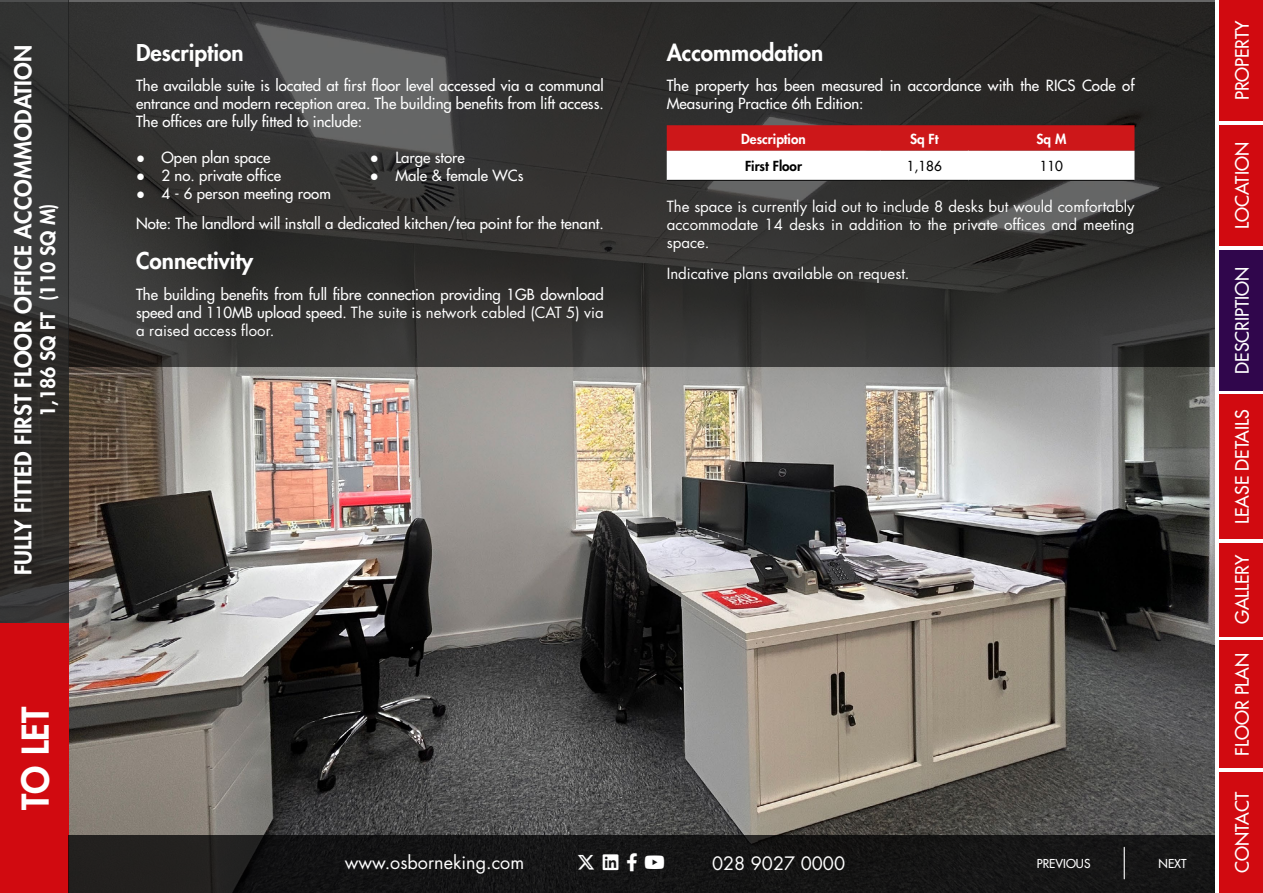
<style>
.page{position:relative;width:1263px;height:893px;background:#fff}
.page>*{position:absolute;margin:0;border:0;box-sizing:border-box;transform-origin:0 0}
.t1{font:800 36px "Futura Std";color:#fff}
.t2{font:800 22.5px "Futura Std";color:#fff}
.t3{font:800 19.5px "Futura Std";color:#fff}
.t4{font:500 18px "Futura Std";color:#fff}
.t5{font:18px "Futura Std";color:#fff}
.t6{font:18px "Font Awesome 6 Brands";color:#fff}
.t7{font:500 15px/18px "Futura Std";color:#fff;text-align:justify}
.t8{font:15px/18px "Futura Std";color:#fff;text-align:justify}
.t9{font:800 13.5px "Futura Std";color:#fff}
.t10{font:800 13.5px "Futura Std";color:#000}
.t11{font:500 13.5px "Futura Std";color:#000}
.t12{font:500 12px "Futura Std";color:#fff}
.s1{font-family:"Helvetica";font-weight:400}
.s2{font-weight:400}
</style>
<div class="page">
<img style="left:68px;top:367px;width:1147px;height:468px">
<svg style="left:68px;top:0;width:1147px;height:367px;background:#343332"></svg>
<div style="left:1219px;top:0;width:44px;height:121px;background:#d10a10"></div>
<div style="left:1219px;top:125px;width:44px;height:121px;background:#d10a10"></div>
<div style="left:1219px;top:394px;width:44px;height:145px;background:#d10a10"></div>
<div style="left:1219px;top:640px;width:44px;height:128px;background:#d10a10"></div>
<svg style="left:0;top:0;width:68px;height:623px;background:#323130"></svg>
<div style="left:0;top:623px;width:68px;height:270px;background:#d10a10"></div>
<div style="left:1219px;top:543px;width:44px;height:93px;background:#d10a10"></div>
<div style="left:1219px;top:772px;width:44px;height:121px;background:#d10a10"></div>
<div style="left:1219px;top:250px;width:44px;height:140px;background:#30064c"></div>
<svg style="left:667px;top:125px;width:467px;height:55px"></svg>
<hr style="left:667px;top:180px;width:213px;height:1px;background:#000">
<hr style="left:880px;top:180px;width:88px;height:1px;background:#000">
<hr style="left:968px;top:180px;width:166px;height:1px;background:#000">
<div style="left:68px;top:835px;width:1147px;height:58px;background:linear-gradient(to right,#1a1919,#131313)"></div>
<hr style="left:1124px;top:847px;width:1px;height:32px;background:#fff">
<svg style="left:578px;top:855px;width:16px;height:14px"></svg>
<svg style="left:627px;top:853px;width:10px;height:18px"></svg>
<svg style="left:645px;top:855px;width:19px;height:14px"></svg>
<svg style="left:603px;top:854px;width:16px;height:16px"></svg>
<h2 class="t2" style="left:9px;top:575px;width:532px;rotate:-90deg">FULLY FITTED FIRST FLOOR OFFICE ACCOMMODATION</h2>
<h3 class="t3" style="left:35px;top:417px;width:216px;rotate:-90deg">1,186 SQ FT (110 SQ M)</h3>
<h1 class="t1" style="left:13px;top:810px;width:105px;rotate:-90deg">TO LET</h1>
<h2 class="t2" style="left:136px;top:38px;width:109px">Description</h2>
<p class="t7" style="left:136px;top:77px;width:469px">The available suite is located at first floor level accessed via a communal entrance and modern reception area. The building benefits from lift access.<br>The offices are fully fitted to include:</p>
<p class="t7" style="left:136px;top:148px;width:136px"><span class="s1">●</span> Open plan space</p>
<p class="t7" style="left:136px;top:166px;width:146px"><span class="s1">●</span> 2 no. private office</p>
<p class="t7" style="left:136px;top:184px;width:196px"><span class="s1">●</span> 4 - 6 person meeting room</p>
<p class="t7" style="left:370px;top:148px;width:96px"><span class="s1">●</span> Large store</p>
<p class="t7" style="left:370px;top:166px;width:155px"><span class="s1">●</span> Male &amp; female WCs</p>
<p class="t7" style="left:136px;top:215px;width:469px">Note: The landlord will install a dedicated kitchen/tea point for the tenant.</p>
<h2 class="t2" style="left:136px;top:246px;width:119px">Connectivity</h2>
<p class="t7" style="left:136px;top:285px;width:469px">The building benefits from full fibre connection providing 1GB download speed and 110MB upload speed. <span class="s2">The suite is network cabled (CAT 5) via a raised access floor.</span></p>
<h2 class="t2" style="left:667px;top:38px;width:158px">Accommodation</h2>
<p class="t7" style="left:667px;top:77px;width:469px">The property has been measured in accordance with the RICS Code of<br>Measuring Practice 6th Edition:</p>
<p class="t9" style="left:741px;top:130px;width:66px">Description</p>
<p class="t9" style="left:910px;top:130px;width:30px">Sq Ft</p>
<p class="t9" style="left:1036px;top:130px;width:31px">Sq M</p>
<p class="t10" style="left:745px;top:157px;width:58px">First Floor</p>
<p class="t11" style="left:907px;top:158px;width:37px">1,186</p>
<p class="t11" style="left:1040px;top:158px;width:25px">110</p>
<p class="t8" style="left:667px;top:198px;width:469px">The space is currently laid out to include 8 desks but would comfortably accommodate 14 desks in addition to the private offices and meeting space.</p>
<p class="t8" style="left:667px;top:265px;width:244px">Indicative plans available on request.</p>
<p class="t5" style="left:345px;top:851px;width:181px">www.osborneking.com</p>
<p class="t6" style="left:644px;top:853px;width:22px">□◆▼◆</p>
<p class="t5" style="left:712px;top:852px;width:135px">028 9027 0000</p>
<p class="t12" style="left:1037px;top:856px;width:55px">PREVIOUS</p>
<p class="t12" style="left:1158px;top:856px;width:30px">NEXT</p>
<p class="t4" style="left:1231px;top:100px;width:82px;rotate:-90deg">PROPERTY</p>
<p class="t4" style="left:1231px;top:229px;width:88px;rotate:-90deg">LOCATION</p>
<p class="t4" style="left:1231px;top:374px;width:109px;rotate:-90deg">DESCRIPTION</p>
<p class="t4" style="left:1231px;top:524px;width:116px;rotate:-90deg">LEASE DETAILS</p>
<p class="t4" style="left:1231px;top:624px;width:71px;rotate:-90deg">GALLERY</p>
<p class="t4" style="left:1231px;top:756px;width:104px;rotate:-90deg">FLOOR PLAN</p>
<p class="t4" style="left:1231px;top:873px;width:82px;rotate:-90deg">CONTACT</p>
</div>
